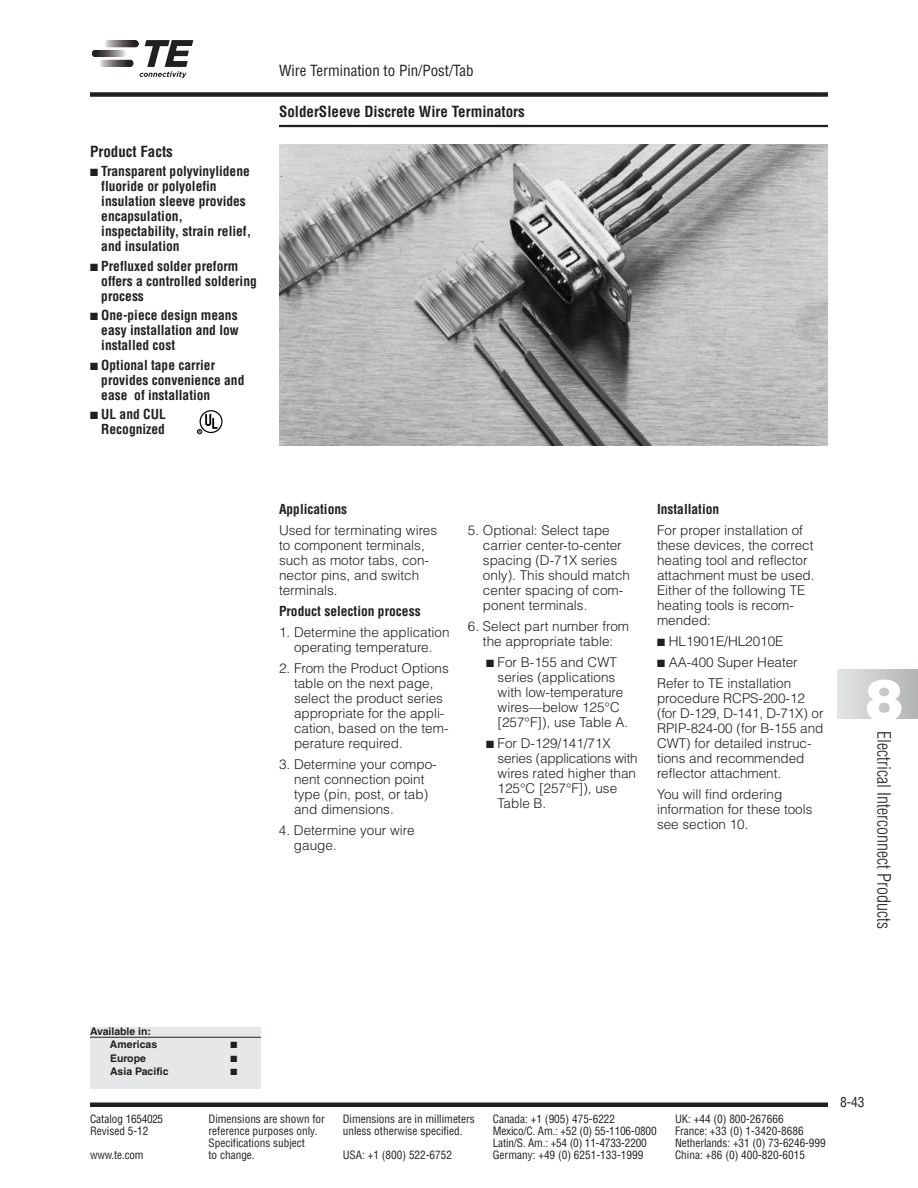
<style>
.page{position:relative;width:918px;height:1188px;background:#fff}
.page>*{position:absolute;margin:0;border:0;box-sizing:border-box;transform-origin:0 0}
.t1{font:900 57px "Helvetica";color:#fff}
.t2{font:300 condensed 18px "Helvetica";color:#221f1f}
.t3{font:700 condensed 15px "Helvetica";color:#221f1f}
.t4{font:condensed 15px "Helvetica";color:#221f1f}
.t5{font:300 13.5px/15px "Helvetica";color:#221f1f}
.t6{font:700 condensed 13.5px/15px "Helvetica";color:#221f1f}
.t7{font:condensed 13.5px "Helvetica";color:#221f1f}
.t8{font:condensed 11.25px "Helvetica";color:#221f1f}
.t9{font:700 10.5px/13.5px "Helvetica";color:#221f1f}
.t10{font:9px "Zapf Dingbats ITC";color:#221f1f}
.t11{font:700 3.6px "Helvetica";color:#000;scale:.9 1}
</style>
<div class="page">
<hr style="left:279px;top:125px;width:549px;height:2px;background:#221f1f">
<div style="left:90px;top:92px;width:738px;height:5px;background:#221f1f"></div>
<div style="left:90px;top:1102px;width:738px;height:5px;background:#221f1f"></div>
<img style="left:105px;top:40px;width:34px;height:8px">
<img style="left:100px;top:59px;width:34px;height:8px">
<img style="left:92px;top:50px;width:34px;height:7px">
<svg style="left:140px;top:40px;width:53px;height:38px"></svg>
<img style="left:279px;top:144px;width:549px;height:302px">
<div style="left:200px;top:410px;width:23px;height:23px;border:1px solid #000;border-radius:50%"></div>
<svg style="left:197px;top:413px;width:22px;height:21px"></svg>
<div style="left:90px;top:1027px;width:171px;height:62px;background:#e6e7e8"></div>
<hr style="left:90px;top:1037px;width:171px;height:1px;background:#221f1f">
<p class="t3" style="left:90px;top:145px;width:84px">Product Facts</p>
<p class="t6" style="left:101px;top:165px;width:151px;text-indent:-11px">■ Transparent polyvinylidene fluoride or polyolefin insulation sleeve provides encapsulation, inspectability, strain relief, and insulation</p>
<p class="t6" style="left:101px;top:260px;width:157px;text-indent:-11px">■ Prefluxed solder preform offers a controlled soldering process</p>
<p class="t6" style="left:101px;top:309px;width:139px;text-align:justify;text-indent:-11px">■ One-piece design means easy installation and low installed cost</p>
<p class="t6" style="left:101px;top:359px;width:145px;text-indent:-11px">■ Optional tape carrier provides convenience and ease of installation</p>
<p class="t6" style="left:90px;top:408px;width:77px;text-align:right">■ UL and CUL<br>Recognized</p>
<p class="t11" style="left:198px;top:430px;width:4px">R</p>
<p class="t4" style="left:279px;top:64px;width:196px">Wire Termination to Pin/Post/Tab</p>
<p class="t3" style="left:279px;top:106px;width:247px">SolderSleeve Discrete Wire Terminators</p>
<p class="t6" style="left:279px;top:503px;width:70px">Applications</p>
<p class="t5" style="left:279px;top:524px;width:160px">Used for terminating wires to component terminals, such as motor tabs, con&shy;nector pins, and switch terminals.</p>
<p class="t6" style="left:279px;top:605px;width:143px">Product selection process</p>
<p class="t5" style="left:279px;top:626px;width:172px;text-align:center">1. Determine the application operating temperature.</p>
<p class="t5" style="left:294px;top:662px;width:156px;text-indent:-15px">2. From the Product Options table on the next page, select the product series appropriate for the appli&shy;cation, based on the tem&shy;perature required.</p>
<p class="t5" style="left:294px;top:758px;width:144px;text-indent:-15px">3. Determine your compo&shy;nent connection point type (pin, post, or tab) and dimensions.</p>
<p class="t5" style="left:294px;top:824px;width:122px;text-indent:-15px">4. Determine your wire gauge.</p>
<p class="t5" style="left:483px;top:524px;width:149px;text-indent:-15px">5. Optional: Select tape carrier center-to-center spacing (D-71X series only). This should match center spacing of com&shy;ponent terminals.</p>
<p class="t5" style="left:468px;top:620px;width:163px;text-align:center">6. Select part number from the appropriate table:</p>
<p class="t5" style="left:498px;top:656px;width:132px;text-indent:-12px">■ For B-155 and CWT series (applications with low-temperature wires—below 125°C [257°F]), use Table A.</p>
<p class="t5" style="left:498px;top:737px;width:142px;text-indent:-12px">■ For D-129/141/71X series (applications with wires rated higher than<br>125°C [257°F]), use<br>Table B.</p>
<p class="t6" style="left:657px;top:503px;width:64px">Installation</p>
<p class="t5" style="left:657px;top:524px;width:159px">For proper installation of these devices, the correct heating tool and reflector attachment must be used.<br>Either of the following TE heating tools is recom&shy;mended:</p>
<p class="t5" style="left:657px;top:635px;width:128px">■ HL1901E/HL2010E</p>
<p class="t5" style="left:657px;top:653px;width:142px;line-height:21px">■ AA-400 Super Heater<br>Refer to TE installation</p>
<p class="t5" style="left:657px;top:692px;width:168px">procedure RCPS-200-12 (for D-129, D-141, D-71X) or<br>RPIP-824-00 (for B-155 and<br>CWT) for detailed instruc&shy;tions and recommended reflector attachment.</p>
<p class="t5" style="left:657px;top:788px;width:157px">You will find ordering information for these tools see section 10.</p>
<h1 class="t1" style="left:865px;top:667px;width:40px">8</h1>
<h2 class="t2" style="left:891px;top:731px;width:199px;rotate:90deg">Electrical Interconnect Products</h2>
<p class="t9" style="left:110px;top:1025px;width:49px;text-indent:-20px">Available in:<br>Americas</p>
<p class="t10" style="left:231px;top:1040px;width:8px">■</p>
<p class="t9" style="left:110px;top:1052px;width:37px">Europe</p>
<p class="t10" style="left:231px;top:1053px;width:8px">■</p>
<p class="t9" style="left:110px;top:1066px;width:60px">Asia Pacific</p>
<p class="t10" style="left:231px;top:1067px;width:8px">■</p>
<p class="t8" style="left:90px;top:1114px;width:75px">Catalog 1654025</p>
<p class="t8" style="left:209px;top:1114px;width:118px">Dimensions are shown for</p>
<p class="t8" style="left:343px;top:1114px;width:134px">Dimensions are in millimeters</p>
<p class="t8" style="left:493px;top:1114px;width:124px">Canada: +1 (905) 475-6222</p>
<p class="t8" style="left:675px;top:1114px;width:110px">UK: +44 (0) 800-267666</p>
<p class="t8" style="left:90px;top:1126px;width:60px">Revised 5-12</p>
<p class="t8" style="left:209px;top:1126px;width:110px">reference purposes only.</p>
<p class="t8" style="left:343px;top:1126px;width:121px">unless otherwise specified.</p>
<p class="t8" style="left:493px;top:1126px;width:165px">Mexico/C. Am.: +52 (0) 55-1106-0800</p>
<p class="t8" style="left:675px;top:1126px;width:130px">France: +33 (0) 1-3420-8686</p>
<p class="t8" style="left:209px;top:1138px;width:98px">Specifications subject</p>
<p class="t8" style="left:493px;top:1138px;width:156px">Latin/S. Am.: +54 (0) 11-4733-2200</p>
<p class="t8" style="left:675px;top:1138px;width:152px">Netherlands: +31 (0) 73-6246-999</p>
<p class="t8" style="left:90px;top:1150px;width:55px">www.te.com</p>
<p class="t8" style="left:209px;top:1150px;width:48px">to change.</p>
<p class="t8" style="left:343px;top:1150px;width:111px">USA: +1 (800) 522-6752</p>
<p class="t8" style="left:493px;top:1150px;width:152px">Germany: +49 (0) 6251-133-1999</p>
<p class="t8" style="left:675px;top:1150px;width:131px">China: +86 (0) 400-820-6015</p>
<p class="t7" style="left:840px;top:1097px;width:26px">8-43</p>
</div>
